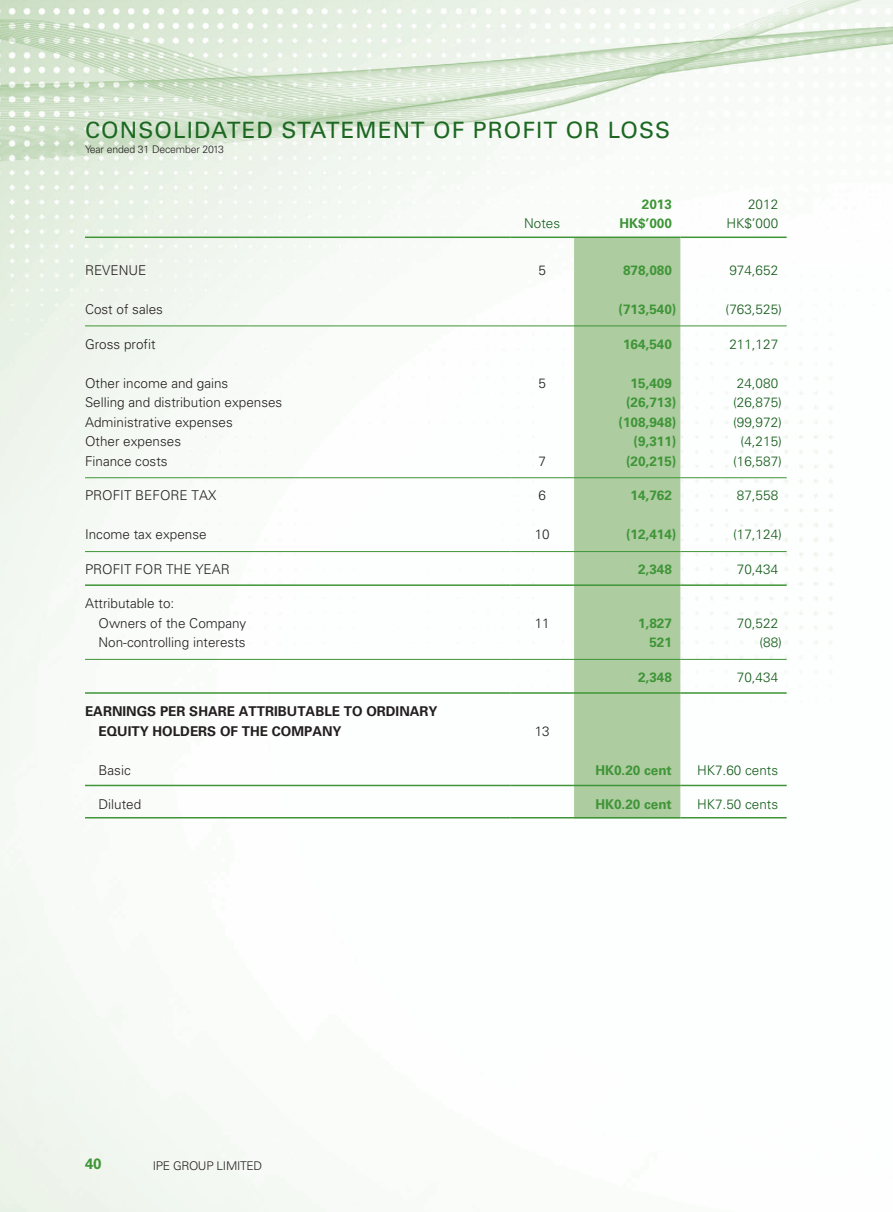
<style>
.page{position:relative;width:893px;height:1212px;background:#fff}
.page>*{position:absolute;margin:0;border:0;box-sizing:border-box;transform-origin:0 0}
.t1{font:22.5px "Univers LT Std";letter-spacing:.05em;color:#1c6822}
.t2{font:700 15px "Univers LT Std";color:#3f9537}
._50_Table_txt{font:300 13.5px "Univers LT Std";color:#231f20}
._50_Table_txt-2{font:300 13.5px "Univers LT Std";color:#165d1b}
._50_Table_txt-3{font:700 13.5px "Univers LT Std";color:#3f9537}
._50_Table_txt-4{font:700 13.5px "Univers LT Std";color:#231f20}
.t3{font:300 12px "Univers LT Std";letter-spacing:-.02em;color:#231f20}
.t4{font:300 10.5px "Univers LT Std";letter-spacing:-.015em;color:#231f20}
</style>
<div class="page">
<img style="left:0;top:0;width:893px;height:1212px">
<div style="left:574px;top:238px;width:106px;height:579px;background:#adcca0"></div>
<hr style="left:85px;top:237px;width:425px;height:1px;background:#3f9537">
<hr style="left:510px;top:237px;width:64px;height:1px;background:#3f9537">
<hr style="left:574px;top:237px;width:106px;height:1px;background:#3f9537">
<hr style="left:680px;top:237px;width:107px;height:1px;background:#3f9537">
<hr style="left:85px;top:325px;width:425px;height:1px;background:#3f9537">
<hr style="left:510px;top:325px;width:64px;height:1px;background:#3f9537">
<hr style="left:574px;top:325px;width:106px;height:1px;background:#3f9537">
<hr style="left:680px;top:325px;width:107px;height:1px;background:#3f9537">
<hr style="left:85px;top:477px;width:425px;height:1px;background:#3f9537">
<hr style="left:510px;top:477px;width:64px;height:1px;background:#3f9537">
<hr style="left:574px;top:477px;width:106px;height:1px;background:#3f9537">
<hr style="left:680px;top:477px;width:107px;height:1px;background:#3f9537">
<hr style="left:85px;top:551px;width:425px;height:1px;background:#3f9537">
<hr style="left:510px;top:551px;width:64px;height:1px;background:#3f9537">
<hr style="left:574px;top:551px;width:106px;height:1px;background:#3f9537">
<hr style="left:680px;top:551px;width:107px;height:1px;background:#3f9537">
<hr style="left:85px;top:584px;width:425px;height:2px;background:#3f9537">
<hr style="left:510px;top:584px;width:64px;height:2px;background:#3f9537">
<hr style="left:574px;top:584px;width:106px;height:2px;background:#3f9537">
<hr style="left:680px;top:584px;width:107px;height:2px;background:#3f9537">
<hr style="left:85px;top:659px;width:425px;height:1px;background:#3f9537">
<hr style="left:510px;top:659px;width:64px;height:1px;background:#3f9537">
<hr style="left:574px;top:659px;width:106px;height:1px;background:#3f9537">
<hr style="left:680px;top:659px;width:107px;height:1px;background:#3f9537">
<hr style="left:85px;top:692px;width:425px;height:2px;background:#3f9537">
<hr style="left:510px;top:692px;width:64px;height:2px;background:#3f9537">
<hr style="left:574px;top:692px;width:106px;height:2px;background:#3f9537">
<hr style="left:680px;top:692px;width:107px;height:2px;background:#3f9537">
<hr style="left:85px;top:785px;width:425px;height:1px;background:#3f9537">
<hr style="left:510px;top:785px;width:64px;height:1px;background:#3f9537">
<hr style="left:574px;top:785px;width:106px;height:1px;background:#3f9537">
<hr style="left:680px;top:785px;width:107px;height:1px;background:#3f9537">
<hr style="left:85px;top:817px;width:425px;height:1px;background:#3f9537">
<hr style="left:510px;top:817px;width:64px;height:1px;background:#3f9537">
<hr style="left:574px;top:817px;width:106px;height:1px;background:#3f9537">
<hr style="left:680px;top:817px;width:107px;height:1px;background:#3f9537">
<p class="t1" style="left:85px;top:116px;width:587px">CONSOLIDATED STATEMENT OF PROFIT OR LOSS</p>
<p class="t4" style="left:85px;top:143px;width:141px">Year ended 31 December 2013</p>
<p class="_50_Table_txt-3" style="left:642px;top:196px;width:32px">2013</p>
<p class="_50_Table_txt-2" style="left:748px;top:196px;width:32px">2012</p>
<p class="_50_Table_txt-2" style="left:524px;top:215px;width:38px">Notes</p>
<p class="_50_Table_txt-3" style="left:619px;top:215px;width:54px">HK$’000</p>
<p class="_50_Table_txt-2" style="left:726px;top:215px;width:53px">HK$’000</p>
<p class="_50_Table_txt" style="left:85px;top:262px;width:63px">REVENUE</p>
<p class="_50_Table_txt" style="left:538px;top:262px;width:9px">5</p>
<p class="_50_Table_txt-3" style="left:623px;top:262px;width:50px">878,080</p>
<p class="_50_Table_txt-2" style="left:729px;top:262px;width:50px">974,652</p>
<p class="_50_Table_txt" style="left:85px;top:301px;width:80px">Cost of sales</p>
<p class="_50_Table_txt-3" style="left:619px;top:301px;width:59px">(713,540)</p>
<p class="_50_Table_txt-2" style="left:726px;top:301px;width:58px">(763,525)</p>
<p class="_50_Table_txt" style="left:85px;top:336px;width:72px">Gross profit</p>
<p class="_50_Table_txt-3" style="left:623px;top:336px;width:50px">164,540</p>
<p class="_50_Table_txt-2" style="left:729px;top:336px;width:50px">211,127</p>
<p class="_50_Table_txt" style="left:85px;top:375px;width:145px">Other income and gains</p>
<p class="_50_Table_txt" style="left:538px;top:375px;width:9px">5</p>
<p class="_50_Table_txt-3" style="left:631px;top:375px;width:43px">15,409</p>
<p class="_50_Table_txt-2" style="left:737px;top:375px;width:43px">24,080</p>
<p class="_50_Table_txt" style="left:85px;top:394px;width:199px">Selling and distribution expenses</p>
<p class="_50_Table_txt-3" style="left:626px;top:394px;width:52px">(26,713)</p>
<p class="_50_Table_txt-2" style="left:733px;top:394px;width:50px">(26,875)</p>
<p class="_50_Table_txt" style="left:85px;top:414px;width:149px">Administrative expenses</p>
<p class="_50_Table_txt-3" style="left:619px;top:414px;width:59px">(108,948)</p>
<p class="_50_Table_txt-2" style="left:733px;top:414px;width:50px">(99,972)</p>
<p class="_50_Table_txt" style="left:85px;top:433px;width:98px">Other expenses</p>
<p class="_50_Table_txt-3" style="left:634px;top:433px;width:44px">(9,311)</p>
<p class="_50_Table_txt-2" style="left:741px;top:433px;width:43px">(4,215)</p>
<p class="_50_Table_txt" style="left:85px;top:453px;width:84px">Finance costs</p>
<p class="_50_Table_txt" style="left:538px;top:453px;width:9px">7</p>
<p class="_50_Table_txt-3" style="left:626px;top:453px;width:52px">(20,215)</p>
<p class="_50_Table_txt-2" style="left:733px;top:453px;width:50px">(16,587)</p>
<p class="_50_Table_txt" style="left:85px;top:487px;width:133px">PROFIT BEFORE TAX</p>
<p class="_50_Table_txt" style="left:538px;top:487px;width:9px">6</p>
<p class="_50_Table_txt-3" style="left:631px;top:488px;width:43px">14,762</p>
<p class="_50_Table_txt-2" style="left:737px;top:487px;width:43px">87,558</p>
<p class="_50_Table_txt" style="left:85px;top:526px;width:123px">Income tax expense</p>
<p class="_50_Table_txt" style="left:535px;top:526px;width:17px">10</p>
<p class="_50_Table_txt-3" style="left:626px;top:527px;width:52px">(12,414)</p>
<p class="_50_Table_txt-2" style="left:733px;top:526px;width:50px">(17,124)</p>
<p class="_50_Table_txt" style="left:85px;top:561px;width:146px">PROFIT FOR THE YEAR</p>
<p class="_50_Table_txt-3" style="left:638px;top:562px;width:35px">2,348</p>
<p class="_50_Table_txt-2" style="left:737px;top:561px;width:43px">70,434</p>
<p class="_50_Table_txt" style="left:85px;top:595px;width:91px">Attributable to:</p>
<p class="_50_Table_txt" style="left:99px;top:615px;width:149px">Owners of the Company</p>
<p class="_50_Table_txt" style="left:535px;top:615px;width:17px">11</p>
<p class="_50_Table_txt-3" style="left:638px;top:615px;width:35px">1,827</p>
<p class="_50_Table_txt-2" style="left:737px;top:615px;width:43px">70,522</p>
<p class="_50_Table_txt" style="left:99px;top:634px;width:149px">Non-controlling interests</p>
<p class="_50_Table_txt-3" style="left:649px;top:634px;width:24px">521</p>
<p class="_50_Table_txt-2" style="left:759px;top:634px;width:24px">(88)</p>
<p class="_50_Table_txt-3" style="left:638px;top:669px;width:35px">2,348</p>
<p class="_50_Table_txt-2" style="left:737px;top:669px;width:43px">70,434</p>
<p class="_50_Table_txt-4" style="left:85px;top:703px;width:354px">EARNINGS PER SHARE ATTRIBUTABLE TO ORDINARY</p>
<p class="_50_Table_txt-4" style="left:99px;top:723px;width:245px">EQUITY HOLDERS OF THE COMPANY</p>
<p class="_50_Table_txt" style="left:535px;top:723px;width:17px">13</p>
<p class="_50_Table_txt" style="left:99px;top:762px;width:34px">Basic</p>
<p class="_50_Table_txt-3" style="left:595px;top:762px;width:78px">HK0.20 cent</p>
<p class="_50_Table_txt-2" style="left:697px;top:762px;width:83px">HK7.60 cents</p>
<p class="_50_Table_txt" style="left:99px;top:795px;width:44px">Diluted</p>
<p class="_50_Table_txt-3" style="left:595px;top:796px;width:78px">HK0.20 cent</p>
<p class="_50_Table_txt-2" style="left:697px;top:795px;width:83px">HK7.50 cents</p>
<p class="t2" style="left:85px;top:1155px;width:18px">40</p>
<p class="t3" style="left:153px;top:1158px;width:111px">IPE GROUP LIMITED</p>
</div>
